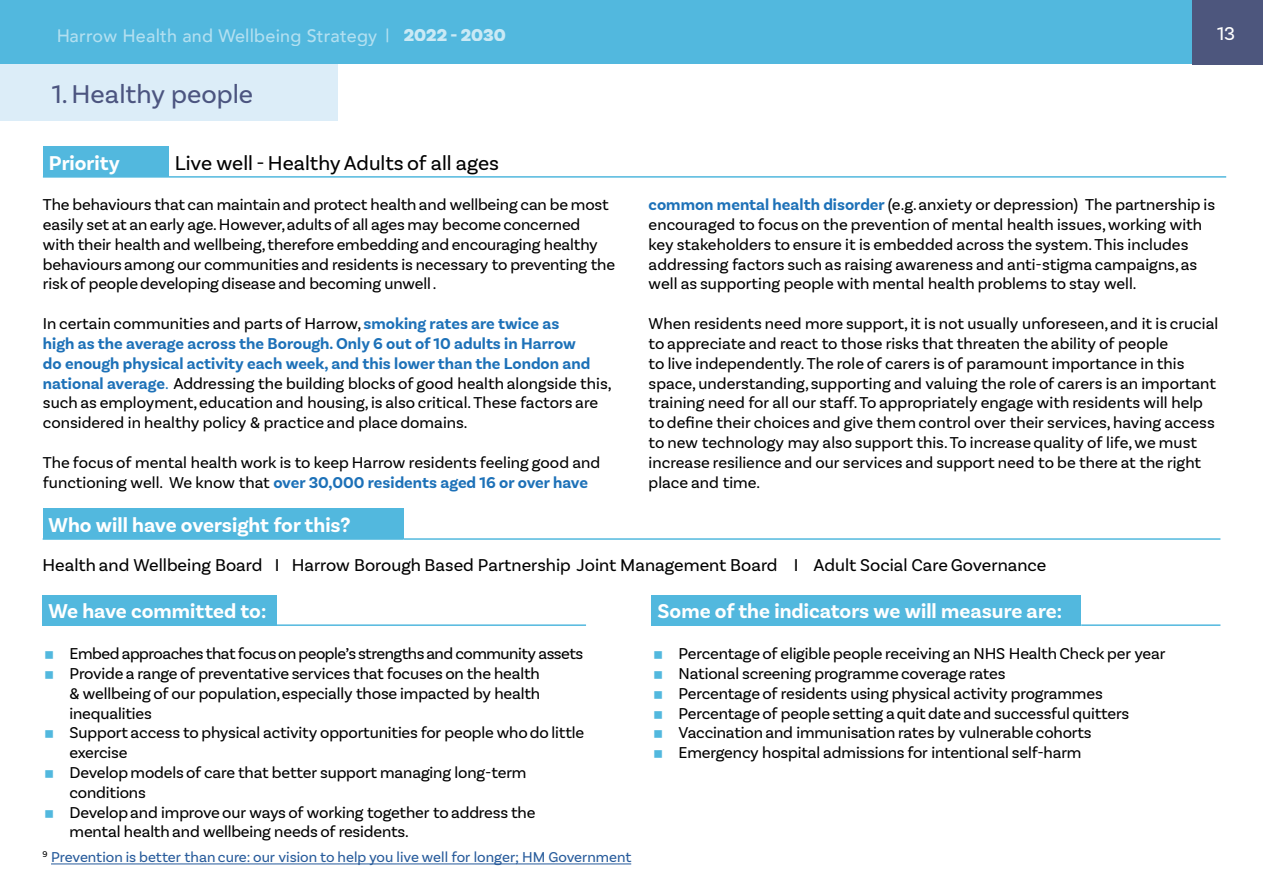
<style>
.page{position:relative;width:1263px;height:893px;background:#fff}
.page>*{position:absolute;margin:0;border:0;box-sizing:border-box;transform-origin:0 0}
.t1{font:27px "Basic Sans";color:#4c5580}
.t2{font:700 21px "Basic Sans";color:#fff}
.t3{font:21px "Basic Sans";color:#000}
.t4{font:19.5px "Basic Sans";color:#fff}
.t5{font:18px "Basic Sans";color:#000}
.t6{font:500 18px "Avenir";letter-spacing:.01em;color:#fff}
.t7{font:16.5px/19.8px "Basic Sans";letter-spacing:-.01em;color:#000}
.t8{font:15px "Basic Sans";color:#275b9b}
.s1{font-family:"Basic Sans W05";font-weight:900}
.s2{font-weight:700;color:#1d71b8}
.s3{color:#1d71b8}
</style>
<div class="page">
<div style="left:0;top:0;width:1241px;height:64px;background:#52b8de"></div>
<div style="left:1193px;top:0;width:70px;height:64px;background:#4d567d"></div>
<div style="left:0;top:64px;width:338px;height:57px;background:#dcedf8"></div>
<div style="left:43px;top:147px;width:126px;height:30px;background:#52b8de"></div>
<hr style="left:43px;top:176px;width:126px;height:2px;background:#52b8de">
<hr style="left:169px;top:176px;width:1057px;height:2px;background:#52b8de">
<div style="left:43px;top:509px;width:360px;height:30px;background:#52b8de"></div>
<hr style="left:43px;top:538px;width:360px;height:2px;background:#52b8de">
<hr style="left:403px;top:538px;width:817px;height:2px;background:#52b8de">
<div style="left:43px;top:595px;width:234px;height:30px;background:#52b8de"></div>
<hr style="left:43px;top:624px;width:234px;height:2px;background:#52b8de">
<hr style="left:277px;top:624px;width:309px;height:2px;background:#52b8de">
<div style="left:651px;top:595px;width:430px;height:30px;background:#52b8de"></div>
<hr style="left:651px;top:624px;width:430px;height:2px;background:#52b8de">
<hr style="left:1081px;top:624px;width:139px;height:2px;background:#52b8de">
<hr style="left:51px;top:863px;width:580px;height:1px;background:#275b9b">
<p class="t6" style="left:56px;top:20px;width:451px">Harrow Health and Wellbeing Strategy | <span class="s1">2022 - 2030</span></p>
<p class="t4" style="left:1217px;top:22px;width:20px">13</p>
<h1 class="t1" style="left:52px;top:78px;width:203px">1. Healthy people</h1>
<p class="t2" style="left:49px;top:150px;width:72px">Priority</p>
<p class="t3" style="left:175px;top:150px;width:326px">Live well - Healthy Adults of all ages</p>
<p class="t7" style="left:43px;top:195px;width:574px">The behaviours that can maintain and protect health and wellbeing can be most easily set at an early age. However, adults of all ages may become concerned with their health and wellbeing, therefore embedding and encouraging healthy behaviours among our communities and residents is necessary to preventing the risk of people developing disease and becoming unwell .</p>
<p class="t7" style="left:43px;top:314px;width:570px">In certain communities and parts of Harrow, <span class="s2">smoking rates are twice as<br>high as the average across the Borough. Only 6 out of 10 adults in Harrow<br>do enough physical activity each week, and this lower than the London and national average</span><span class="s3">.</span> Addressing the building blocks of good health alongside this, such as employment, education and housing, is also critical. These factors are considered in healthy policy &amp; practice and place domains.</p>
<p class="t7" style="left:43px;top:452px;width:559px">The focus of mental health work is to keep Harrow residents feeling good and functioning well. We know that <span class="s2">over 30,000 residents aged 16 or over have</span></p>
<p class="t2" style="left:49px;top:512px;width:303px">Who will have oversight for this?</p>
<p class="t7" style="left:649px;top:195px;width:568px"><span class="s2">common mental health disorder</span> (e.g. anxiety or depression) The partnership is encouraged to focus on the prevention of mental health issues, working with key stakeholders to ensure it is embedded across the system. This includes addressing factors such as raising awareness and anti-stigma campaigns, as well as supporting people with mental health problems to stay well.</p>
<p class="t7" style="left:649px;top:314px;width:571px">When residents need more support, it is not usually unforeseen, and it is crucial to appreciate and react to those risks that threaten the ability of people<br>to live independently. The role of carers is of paramount importance in this space, understanding, supporting and valuing the role of carers is an important training need for all our staff. To appropriately engage with residents will help to define their choices and give them control over their services, having access to new technology may also support this. To increase quality of life, we must increase resilience and our services and support need to be there at the right place and time.</p>
<p class="t5" style="left:43px;top:554px;width:1005px">Health and Wellbeing Board I Harrow Borough Based Partnership Joint Management Board I Adult Social Care Governance</p>
<p class="t2" style="left:49px;top:598px;width:219px">We have committed to:</p>
<p class="t2" style="left:657px;top:598px;width:406px">Some of the indicators we will measure are:</p>
<p class="t7" style="left:70px;top:644px;width:516px">Embed approaches that focus on people’s strengths and community assets Provide a range of preventative services that focuses on the health<br>&amp; wellbeing of our population, especially those impacted by health inequalities<br>Support access to physical activity opportunities for people who do little exercise<br>Develop models of care that better support managing long-term conditions<br>Develop and improve our ways of working together to address the mental health and wellbeing needs of residents.</p>
<p class="t7" style="left:678px;top:644px;width:488px">Percentage of eligible people receiving an NHS Health Check per year National screening programme coverage rates<br>Percentage of residents using physical activity programmes Percentage of people setting a quit date and successful quitters Vaccination and immunisation rates by vulnerable cohorts Emergency hospital admissions for intentional self-harm</p>
<p class="t8" style="left:43px;top:848px;width:590px"><sup>9</sup> Prevention is better than cure: our vision to help you live well for longer; HM Government</p>
</div>
